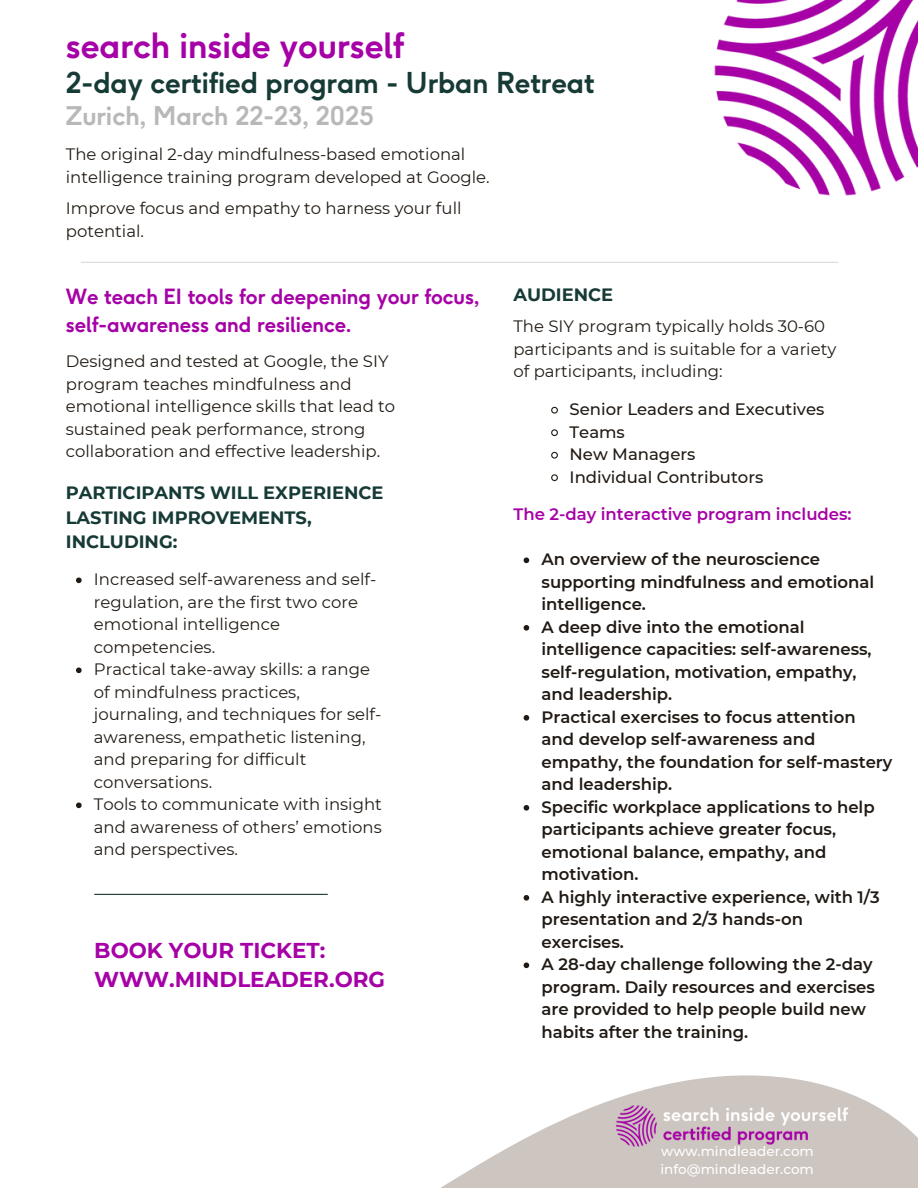
<style>
.page{position:relative;width:918px;height:1188px;background:#fff}
.page>*{position:absolute;margin:0;border:0;box-sizing:border-box;transform-origin:0 0}
.t1{font:700 34.5px "F37 Ginger";color:#a600a7}
.t2{font:700 28.5px "F37 Ginger";color:#163a35}
.t3{font:700 25.5px "F37 Ginger";color:#b8b8b8}
.t4{font:700 21.45px/29.2px "Montserrat";color:#a600a7}
.t5{font:700 20.85px/28.2px "F37 Ginger";color:#a600a7}
.t6{font:700 17.85px/24.8px "Montserrat";color:#163a35}
.t7{font:16.5px/22.5px "Montserrat";color:#211a14}
.t8{font:600 16.5px/22.5px "Montserrat";color:#211a14}
.t9{font:500 16.5px "Montserrat";color:#211a14}
.t10{font:600 16.5px "Montserrat";color:#a600a7}
.t11{font:500 13.5px "Montserrat";color:#fff}
</style>
<div class="page">
<hr style="left:81px;top:262px;width:757px;height:1px;background:#a2948a">
<img style="left:714px;top:0;width:204px;height:196px">
<hr style="left:94px;top:894px;width:234px;height:1px;background:#163a35">
<svg style="left:441px;top:1075px;width:477px;height:113px;fill:#cdc5c0"></svg>
<img style="left:605px;top:1077px;width:254px;height:97px">
<svg style="left:551px;top:406px;width:7px;height:8px"></svg>
<svg style="left:551px;top:429px;width:7px;height:8px"></svg>
<svg style="left:551px;top:451px;width:7px;height:8px"></svg>
<svg style="left:551px;top:474px;width:7px;height:8px"></svg>
<svg style="left:524px;top:557px;width:5px;height:6px"></svg>
<svg style="left:524px;top:625px;width:5px;height:6px"></svg>
<svg style="left:524px;top:715px;width:5px;height:6px"></svg>
<svg style="left:524px;top:805px;width:5px;height:6px"></svg>
<svg style="left:524px;top:895px;width:5px;height:6px"></svg>
<svg style="left:524px;top:962px;width:5px;height:6px"></svg>
<svg style="left:76px;top:578px;width:6px;height:5px"></svg>
<svg style="left:76px;top:668px;width:6px;height:5px"></svg>
<svg style="left:76px;top:803px;width:6px;height:5px"></svg>
<h6 class="t1" style="left:66px;top:23px;width:340px">search inside yourself</h6>
<h6 class="t2" style="left:66px;top:64px;width:530px">2-day certified program - Urban Retreat</h6>
<h6 class="t3" style="left:66px;top:99px;width:309px">Zurich, March 22-23, 2025</h6>
<h1 class="t7" style="left:66px;top:143px;width:425px">The original 2-day mindfulness-based emotional intelligence training program developed at Google.</h1>
<h6 class="t7" style="left:66px;top:197px;width:397px">Improve focus and empathy to harness your full potential.</h6>
<p class="t5" style="left:66px;top:282px;width:415px">We teach EI tools for deepening your focus, self-awareness and resilience.</p>
<h3 class="t6" style="left:513px;top:282px;width:101px">AUDIENCE</h3>
<h4 class="t7" style="left:513px;top:315px;width:324px">The SIY program typically holds 30-60 participants and is suitable for a variety of participants, including:</h4>
<h6 class="t9" style="left:570px;top:399px;width:256px">Senior Leaders and Executives</h6>
<p class="t9" style="left:570px;top:422px;width:57px">Teams</p>
<p class="t9" style="left:570px;top:444px;width:127px">New Managers</p>
<p class="t9" style="left:570px;top:467px;width:195px">Individual Contributors</p>
<p class="t10" style="left:513px;top:504px;width:340px">The 2-day interactive program includes:</p>
<h6 class="t8" style="left:542px;top:548px;width:334px">An overview of the neuroscience supporting mindfulness and emotional intelligence.</h6>
<h4 class="t8" style="left:542px;top:616px;width:332px">A deep dive into the emotional intelligence capacities: self-awareness, self-regulation, motivation, empathy, and leadership.</h4>
<p class="t8" style="left:542px;top:706px;width:352px">Practical exercises to focus attention<br>and develop self-awareness and empathy, the foundation for self-mastery and leadership.</p>
<p class="t8" style="left:542px;top:796px;width:335px">Specific workplace applications to help participants achieve greater focus, emotional balance, empathy, and motivation.</p>
<p class="t8" style="left:542px;top:886px;width:340px">A highly interactive experience, with 1/3 presentation and 2/3 hands-on exercises.</p>
<h5 class="t8" style="left:542px;top:953px;width:335px">A 28-day challenge following the 2-day program. Daily resources and exercises are provided to help people build new habits after the training.</h5>
<p class="t7" style="left:66px;top:350px;width:331px">Designed and tested at Google, the SIY program teaches mindfulness and emotional intelligence skills that lead to sustained peak performance, strong collaboration and effective leadership.</p>
<p class="t6" style="left:66px;top:480px;width:319px">PARTICIPANTS WILL EXPERIENCE<br>LASTING IMPROVEMENTS,<br>INCLUDING:</p>
<p class="t7" style="left:94px;top:568px;width:284px">Increased self-awareness and self&shy;regulation, are the first two core emotional intelligence competencies.</p>
<p class="t7" style="left:94px;top:658px;width:289px">Practical take-away skills: a range of mindfulness practices, journaling, and techniques for self&shy;awareness, empathetic listening, and preparing for difficult conversations.</p>
<p class="t7" style="left:94px;top:793px;width:289px;text-align:justify">Tools to communicate with insight and awareness of others’ emotions and perspectives.</p>
<p class="t4" style="left:94px;top:936px;width:292px">BOOK YOUR TICKET:<br>WWW.MINDLEADER.ORG</p>
<p class="t11" style="left:661px;top:1143px;width:154px">www.mindleader.com</p>
<p class="t11" style="left:660px;top:1161px;width:155px">info@mindleader.com</p>
</div>
